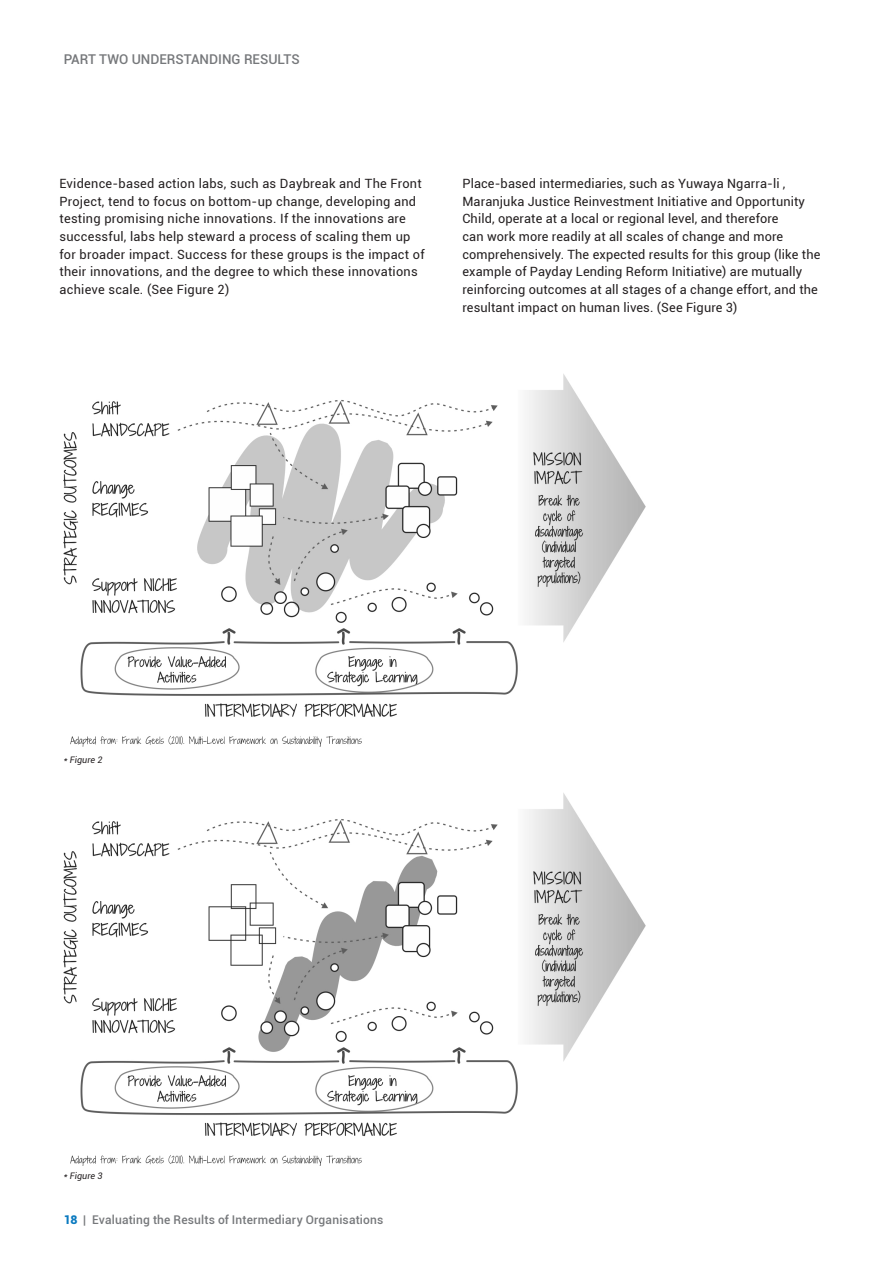
<style>
.page{position:relative;width:893px;height:1263px;background:#fff}
.page>*{position:absolute;margin:0;border:0;box-sizing:border-box;transform-origin:0 0}
.t1{font:500 13.5px "Roboto";color:#76787b}
.Text{font:12.75px/17.7px "Roboto";letter-spacing:.01em;color:#231f20}
.t2{font:500 12px "Roboto";letter-spacing:.015em;color:#76787b}
.Smallprint{font:italic 9px "Roboto";color:#231f20}
.s1{font-weight:900;color:#0b7ac0}
</style>
<div class="page">
<img style="left:64px;top:374px;width:582px;height:372px">
<img style="left:64px;top:793px;width:582px;height:372px">
<p class="t1" style="left:64px;top:49px;width:237px">PART TWO UNDERSTANDING RESULTS</p>
<p class="Text" style="left:60px;top:174px;width:366px">Evidence-based action labs, such as Daybreak and The Front Project, tend to focus on bottom-up change, developing and testing promising niche innovations. If the innovations are successful, labs help steward a process of scaling them up for broader impact. Success for these groups is the impact of their innovations, and the degree to which these innovations achieve scale. (See Figure 2)</p>
<p class="Text" style="left:462px;top:174px;width:359px">Place-based intermediaries, such as Yuwaya Ngarra-li , Maranjuka Justice Reinvestment Initiative and Opportunity Child, operate at a local or regional level, and therefore<br>can work more readily at all scales of change and more comprehensively. The expected results for this group (like the example of Payday Lending Reform Initiative) are mutually reinforcing outcomes at all stages of a change effort, and the resultant impact on human lives. (See Figure 3)</p>
<p class="Smallprint" style="left:64px;top:753px;width:40px">* Figure 2</p>
<p class="Smallprint" style="left:64px;top:1169px;width:40px">* Figure 3</p>
<p class="t2" style="left:64px;top:1211px;width:321px"><span class="s1">18</span> | Evaluating the Results of Intermediary Organisations</p>
</div>
